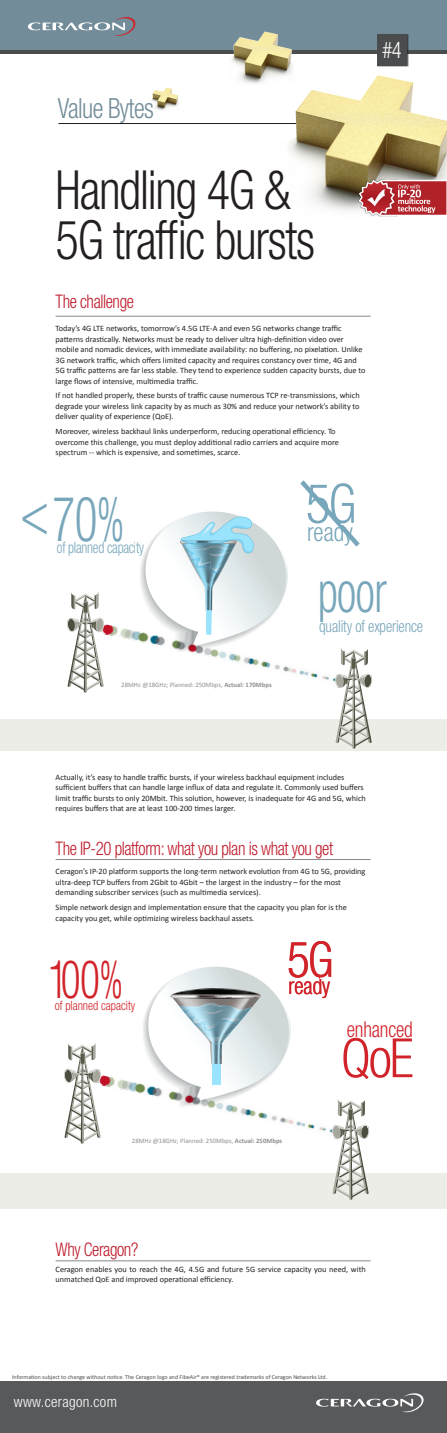
<style>
.page{position:relative;width:447px;height:1433px;background:#fff}
.page>*{position:absolute;margin:0;border:0;box-sizing:border-box;transform-origin:0 0}
.t1{font:300 condensed 62.25px "Helvetica Neue LT Std";color:#78a6ba;scale:.76 1}
.t2{font:300 condensed 59.25px "Helvetica Neue LT Std";color:#78a6ba;scale:.8 1}
.t3{font:300 condensed 57px "Helvetica Neue LT Std";color:#78a6ba;scale:.78 1}
.t4{font:300 condensed 54.6px "Helvetica Neue LT Std";color:#78a6ba;scale:.95 1}
.t5{font:300 condensed 54.22px "Helvetica Neue LT Std";color:#d1232a}
.t6{font:300 condensed 54.07px/50.6px "Helvetica Neue LT Std";letter-spacing:-.025em;color:#231f20;scale:.9 1}
.t7{font:300 condensed 52.95px "Helvetica Neue LT Std";color:#d1232a;scale:.78 1}
.t8{font:300 condensed 49.5px "Helvetica Neue LT Std";color:#d1232a;scale:.95 1}
.t9{font:300 condensed 27.75px "Helvetica Neue LT Std";letter-spacing:-.025em;color:#728c99;scale:.9 1}
.t10{font:300 condensed 25.65px "Helvetica Neue LT Std";color:#78a6ba;scale:.92 1}
.t11{font:300 condensed 23.25px "Helvetica Neue LT Std";color:#d1232a;scale:.92 1}
.t12{font:300 condensed 22.8px "Helvetica Neue LT Std";color:#fff;scale:.9 1}
.t13{font:300 condensed 21.83px "Helvetica Neue LT Std";letter-spacing:-.01em;color:#d1232a;scale:.89 1}
.t14{font:300 condensed 18.75px "Helvetica Neue LT Std";letter-spacing:-.025em;color:#be1d2c;scale:.9 1}
.t15{font:300 condensed 16.5px "Helvetica Neue LT Std";letter-spacing:-.01em;color:#78a6ba;scale:.89 1}
.t16{font:300 condensed 15.75px "Helvetica Neue LT Std";letter-spacing:-.02em;color:#78a6ba;scale:.85 1}
.t17{font:300 condensed 15px "Helvetica Neue LT Std";letter-spacing:.02em;color:#fff}
.t18{font:300 condensed 12.75px "Helvetica Neue LT Std";color:#d1232a;scale:.92 1}
.t19{font:8.25px/10.5px "Calibri";color:#231f20}
.t20{font:6.75px "Calibri";color:#8d8f92}
.t21{font:6px "Calibri";color:#4b4c4d}
.s1{font-weight:700}
</style>
<div class="page">
<img style="left:151px;top:87px;width:28px;height:23px">
<svg style="left:0;top:49px;width:228px;height:4px"></svg>
<div style="left:0;top:0;width:446px;height:49px;background:#728c99"></div>
<svg style="left:28px;top:17px;width:108px;height:19px"></svg>
<img style="left:289px;top:36px;width:157px;height:175px">
<hr style="left:58px;top:123px;width:238px;height:1px;background:#231f20">
<img style="left:228px;top:31px;width:77px;height:54px">
<img style="left:351px;top:168px;width:95px;height:49px">
<div style="left:376px;top:34px;width:32px;height:33px;background:#4b4c4d"></div>
<hr style="left:56px;top:316px;width:314px;height:1px;background:#86888b">
<hr style="left:56px;top:859px;width:314px;height:1px;background:#86888b">
<hr style="left:56px;top:1261px;width:314px;height:1px;background:#86888b">
<div style="left:0;top:1382px;width:446px;height:51px;background:#58595b"></div>
<svg style="left:316px;top:1393px;width:108px;height:20px"></svg>
<div style="left:0;top:719px;width:446px;height:31px;background:#edede8"></div>
<img style="left:104px;top:624px;width:31px;height:17px">
<svg style="left:67px;top:592px;width:37px;height:101px"></svg>
<svg style="left:135px;top:480px;width:237px;height:269px"></svg>
<div style="left:0;top:1173px;width:446px;height:36px;background:#edede8"></div>
<img style="left:101px;top:1075px;width:231px;height:58px">
<svg style="left:332px;top:1099px;width:37px;height:101px"></svg>
<svg style="left:64px;top:1043px;width:37px;height:101px"></svg>
<svg style="left:138px;top:966px;width:155px;height:142px"></svg>
<img style="left:204px;top:1033px;width:25px;height:10px">
<p class="t9" style="left:58px;top:92px;width:108px">Value Bytes</p>
<p class="t12" style="left:382px;top:37px;width:23px">#4</p>
<p class="t6" style="left:56px;top:164px;width:289px">Handling &amp;G4<br>G5 traffic bursts</p>
<p class="t14" style="left:56px;top:291px;width:88px">The challenge</p>
<p class="t19" style="left:56px;top:323px;width:311px">Today G4s ’ LTE networks, tomorrow s’ 4.5G LTE A- and even G5 networks change traffic patterns drastically. Networks must be ready to deliver ultra high-definition video over mobile and nomadic devices, with immediate availability: no buffering, no pixelation. Unlike<br>G3 network traffic, which offers limited capacity and requires constancy over time G4, and<br>G5 traffic patterns are far less stable. They tend to experience sudden capacity bursts, due to large flows of intensive, multimedia traffic.</p>
<p class="t19" style="left:56px;top:390px;width:305px;text-align:justify">If not handled properly, these bursts of traffic cause numerous TCP re-transmissions, which degrade your wireless link capacity by as much as 30% and reduce your network s’ ability to deliver quality of experience (QoE .(</p>
<p class="t19" style="left:56px;top:426px;width:285px">Moreover, wireless backhaul links underperform, reducing operational efficiency. To overcome this challenge, you must deploy additional radio carriers and acquire more spectrum -- which is expensive, and sometimes, scarce.</p>
<p class="t1" style="left:53px;top:483px;width:95px">70%</p>
<p class="t2" style="left:20px;top:479px;width:37px">&gt;</p>
<p class="t16" style="left:57px;top:538px;width:104px">of planned capacity</p>
<p class="t20" style="left:121px;top:680px;width:152px">28MHz @18GHz; Planned: 250Mbps, <span class="s1">Actual: 170Mbps</span></p>
<p class="t4" style="left:305px;top:472px;width:55px">G5</p>
<p class="t10" style="left:307px;top:517px;width:51px">ready</p>
<p class="t3" style="left:318px;top:559px;width:90px">poor</p>
<p class="t15" style="left:319px;top:616px;width:118px">quality of experience</p>
<p class="t19" style="left:56px;top:772px;width:311px">Actually s’i t, easy to handle traffic bursts if, your wireless backhaul equipment includes sufficient buffers that can handle large influx of data and regulate .i t Commonly used buffers limit traffic bursts to only 20Mbit. This solution, however is, inadequate for G4 and G5 , which requires buffers that are at least 100-200 times larger.</p>
<p class="t14" style="left:56px;top:838px;width:310px">The IP-20 platform: what you plan is what you get</p>
<p class="t19" style="left:56px;top:866px;width:311px">Ceragon I Ps’ -20 platform supports the long-term network evolution from G4 to G5 , providing ultra-deep TCP buffers from 2Gbit to 4Gbit – the largest in the industry – for the most demanding subscriber services (such as multimedia services .(</p>
<p class="t19" style="left:56px;top:902px;width:292px">Simple network design and implementation ensure that the capacity you plan for is the capacity you get, while optimizing wireless backhaul assets.</p>
<p class="t7" style="left:48px;top:948px;width:97px">100%</p>
<p class="t18" style="left:55px;top:998px;width:89px">of planned capacity</p>
<p class="t8" style="left:287px;top:931px;width:50px">G5</p>
<p class="t11" style="left:288px;top:972px;width:47px">ready</p>
<p class="t13" style="left:346px;top:1016px;width:76px">enhanced</p>
<p class="t5" style="left:340px;top:1027px;width:74px">QoE</p>
<p class="t20" style="left:132px;top:1136px;width:152px">28MHz @18GHz; Planned: 250Mbps, <span class="s1">Actual: 250Mbps</span></p>
<p class="t14" style="left:56px;top:1238px;width:93px">Why Ceragon?</p>
<p class="t19" style="left:56px;top:1264px;width:311px">Ceragon enables you to reach the G4 , 4.5G and future G5 service capacity you need, with unmatched QoE and improved operational efficiency.</p>
<p class="t21" style="left:12px;top:1373px;width:316px">Information subject to change without notice. The Ceragon logo and FibeAir® are registered trademarks of Ceragon Networks Ltd.</p>
<p class="t17" style="left:14px;top:1393px;width:105px">www.ceragon.com</p>
</div>
